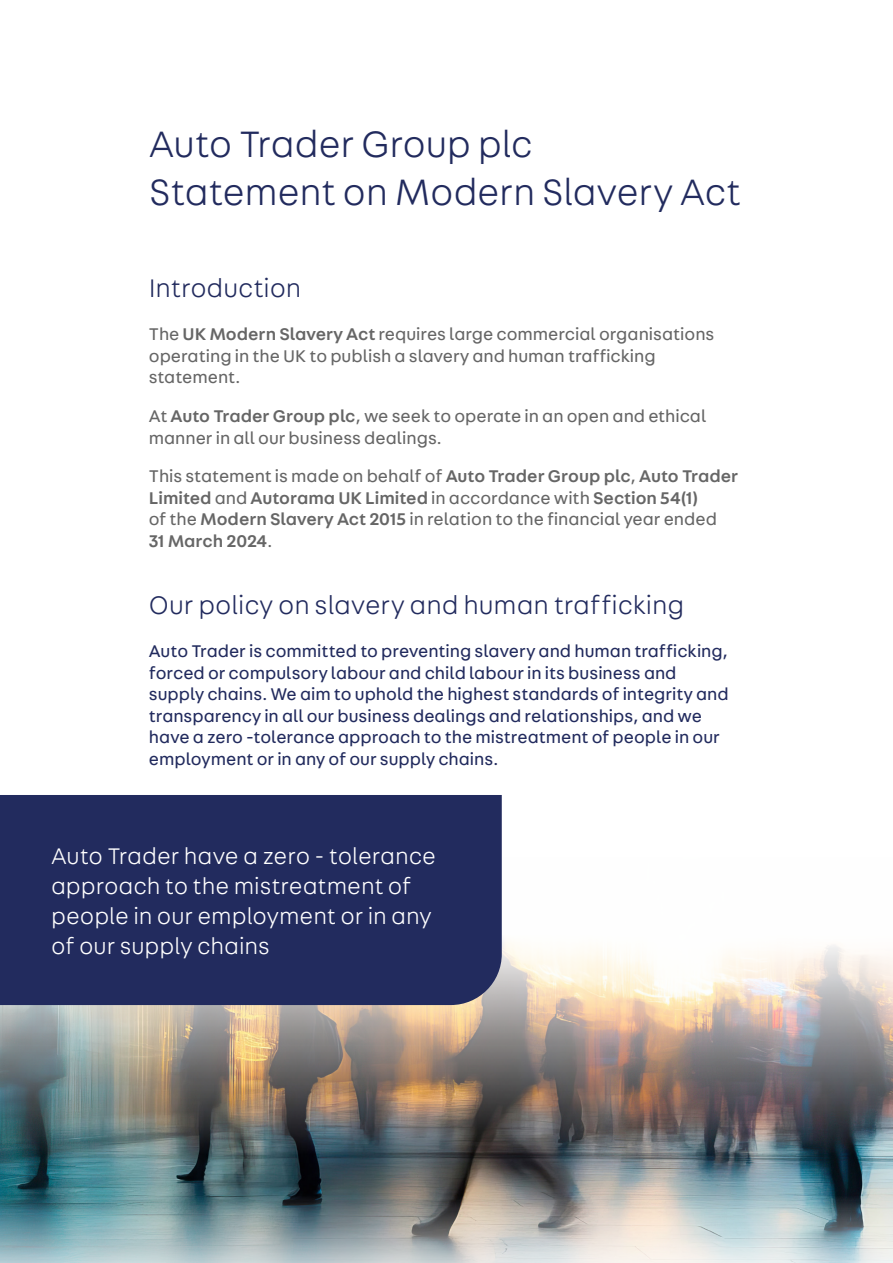
<style>
.page{position:relative;width:893px;height:1263px;background:#fff}
.page>*{position:absolute;margin:0;border:0;box-sizing:border-box;transform-origin:0 0}
.t1{font:300 39px/48px "AT Fabriga";letter-spacing:-.015em;color:#222b5e}
.t2{font:300 27px "AT Fabriga";color:#222b5e}
.t3{font:300 24px/30px "AT Fabriga";color:#fff}
.t4{font:18px/21.6px "AT Fabriga";color:#222b5e}
.t5{font:18px/21.6px "AT Fabriga";color:#666}
.t6{font:500 18px/21.6px "AT Fabriga";color:#666}
.s1{font-weight:500}
.s2{font-weight:400}
</style>
<div class="page">
<img style="left:0;top:942px;width:893px;height:321px">
<div style="left:0;top:795px;width:502px;height:210px;background:#222b5e"></div>
<h1 class="t1" style="left:149px;top:119px;width:594px">Auto Trader Group plc<br>Statement on Modern Slavery Act</h1>
<h2 class="t2" style="left:149px;top:272px;width:154px">Introduction</h2>
<p class="t5" style="left:149px;top:323px;width:567px">The <span class="s1">UK Modern Slavery Act</span> requires large commercial organisations operating in the UK to publish a slavery and human trafficking statement.</p>
<p class="t5" style="left:149px;top:405px;width:559px">At <span class="s1">Auto Trader Group plc</span>, we seek to operate in an open and ethical manner in all our business dealings.</p>
<p class="t6" style="left:149px;top:465px;width:591px"><span class="s2">This statement is made on behalf of</span> Auto Trader Group plc<span class="s2">,</span> Auto Trader Limited <span class="s2">and</span> Autorama UK Limited <span class="s2">in accordance with</span> Section 54(1)<br><span class="s2">of the</span> Modern Slavery Act 2015 <span class="s2">in relation to the financial year ended<br></span>31 March 2024<span class="s2">.</span></p>
<h2 class="t2" style="left:149px;top:588px;width:537px">Our policy on slavery and human trafficking</h2>
<p class="t4" style="left:149px;top:639px;width:581px">Auto Trader is committed to preventing slavery and human trafficking, forced or compulsory labour and child labour in its business and supply chains. We aim to uphold the highest standards of integrity and transparency in all our business dealings and relationships, and we have a zero -tolerance approach to the mistreatment of people in our employment or in any of our supply chains.</p>
<h3 class="t3" style="left:51px;top:840px;width:387px">Auto Trader have a zero - tolerance approach to the mistreatment of people in our employment or in any of our supply chains</h3>
</div>
